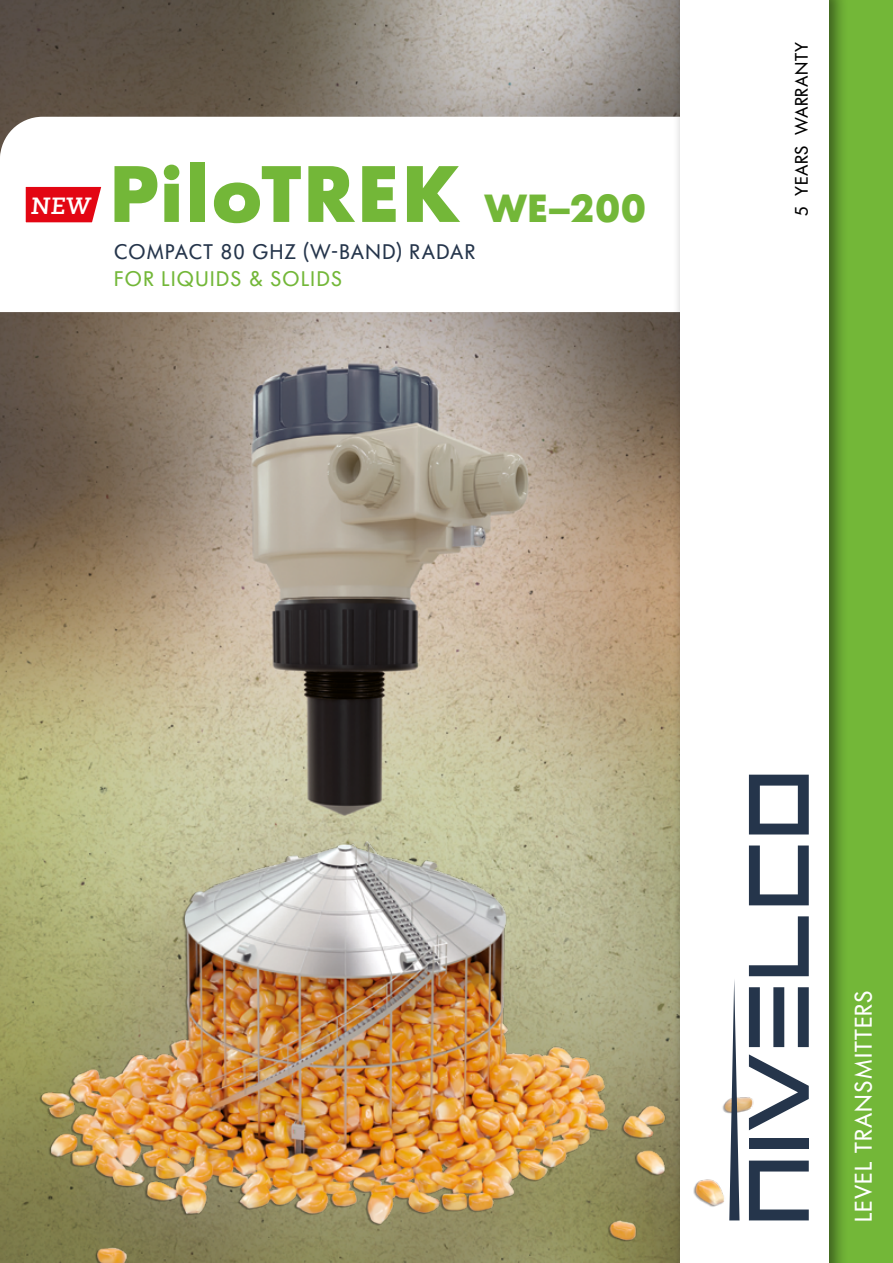
<style>
.page{position:relative;width:893px;height:1263px;background:#fff}
.page>*{position:absolute;margin:0;border:0;box-sizing:border-box;transform-origin:0 0}
.t1{font:700 79.05px "Futura BQ";letter-spacing:.035em;color:#73b738}
.t2{font:500 24.9px "Questa Slab";color:#fff}
.t3{font:24px "Futura BQ";letter-spacing:.05em;color:#fff}
.t4{font:24px "Futura BQ";letter-spacing:.11em;color:#fff;scale:.85 1}
.t5{font:21px "Futura BQ";letter-spacing:.065em;color:#25354b}
.t6{font:21px "Futura BQ";letter-spacing:.07em;color:#73b738}
.t7{font:18px "Futura BQ";letter-spacing:.025em;color:#000}
.s1{font-size:39px}
</style>
<div class="page">
<img style="left:0;top:0;width:673px;height:812px">
<svg style="left:0;top:117px;width:673px;height:195px"></svg>
<div style="left:829px;top:0;width:64px;height:1263px;background:#73b738"></div>
<svg style="left:0;top:119px;width:673px;height:188px"></svg>
<div style="left:673px;top:0;width:176px;height:1263px;background:#000;opacity:.5"></div>
<div style="left:680px;top:0;width:149px;height:1263px;background:#fff"></div>
<svg style="left:22px;top:183px;width:84px;height:44px"></svg>
<img style="left:0;top:812px;width:759px;height:451px">
<svg style="left:749px;top:845px;width:60px;height:60px"></svg>
<svg style="left:749px;top:775px;width:60px;height:59px"></svg>
<svg style="left:749px;top:1160px;width:60px;height:60px"></svg>
<svg style="left:749px;top:1054px;width:60px;height:76px"></svg>
<svg style="left:749px;top:916px;width:60px;height:60px"></svg>
<svg style="left:749px;top:987px;width:60px;height:60px"></svg>
<div style="left:749px;top:1138px;width:60px;height:11px;background:#25354b"></div>
<svg style="left:729px;top:978px;width:10px;height:242px"></svg>
<p class="t2" style="left:30px;top:189px;width:65px">NEW</p>
<h1 class="t1" style="left:110px;top:142px;width:538px">PiloTREK <span class="s1">WE–200</span></h1>
<p class="t5" style="left:114px;top:238px;width:362px">COMPACT 80 GHZ (W-BAND) RADAR</p>
<p class="t6" style="left:114px;top:265px;width:229px">FOR LIQUIDS &amp; SOLIDS</p>
<p class="t7" style="left:790px;top:216px;width:175px;rotate:-90deg">5 YEARS WARRANTY</p>
<p class="t4" style="left:848px;top:1148px;width:192px;rotate:-90deg">SZINTTÁVADÓK</p>
<p class="t3" style="left:848px;top:1222px;width:234px;rotate:-90deg">LEVEL TRANSMITTERS</p>
</div>
